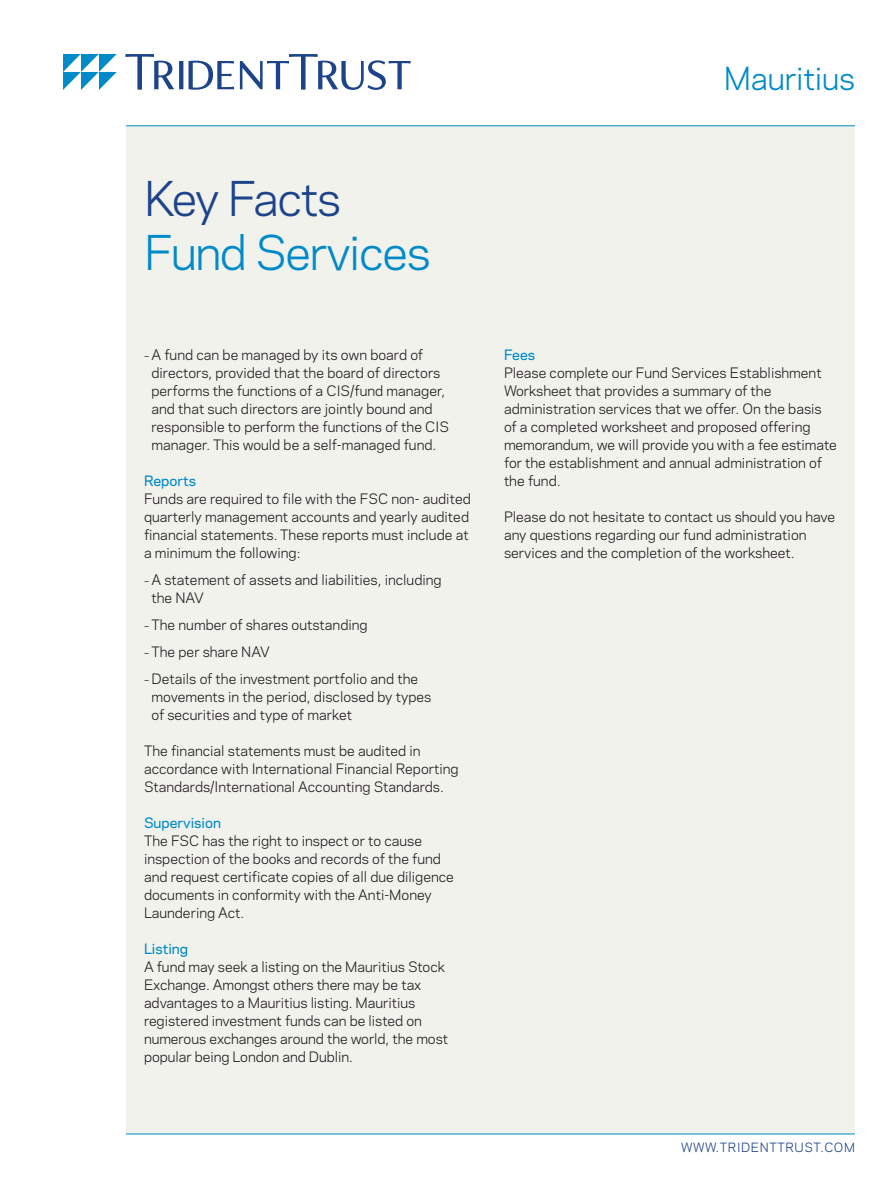
<style>
.page{position:relative;width:891px;height:1188px;background:#fff}
.page>*{position:absolute;margin:0;border:0;box-sizing:border-box;transform-origin:0 0}
.t1{font:45px "Polaris";letter-spacing:-.03em;color:#008ac8}
.t2{font:45px "Polaris";letter-spacing:-.04em;color:#1d448b}
.t3{font:30px "Polaris";letter-spacing:-.01em;color:#008ac8}
._1st_Paragraph{font:13.5px/18px "Polaris";color:#231f20}
.Head_1{font:500 13.5px "Polaris";color:#008ac8}
.t4{font:12px "Polaris";letter-spacing:.05em;color:#1d448b}
.s1{font-size:10.5px}
</style>
<div class="page">
<div style="left:126px;top:126px;width:729px;height:1008px;background:#f2f2ed"></div>
<hr style="left:126px;top:1134px;width:729px;height:1px;background:#008ac8">
<hr style="left:126px;top:126px;width:729px;height:1px;background:#008ac8">
<svg style="left:126px;top:54px;width:285px;height:36px"></svg>
<svg style="left:63px;top:54px;width:54px;height:36px"></svg>
<h2 class="t3" style="left:724px;top:56px;width:133px">Mauritius</h2>
<h1 class="t2" style="left:144px;top:165px;width:199px">Key Facts</h1>
<h1 class="t1" style="left:144px;top:219px;width:288px">Fund Services</h1>
<p class="_1st_Paragraph" style="left:152px;top:345px;width:299px;text-indent:-8px"><span class="s1">–</span> A fund can be managed by its own board of directors, provided that the board of directors performs the functions of a CIS/fund manager, and that such directors are jointly bound and responsible to perform the functions of the CIS manager. This would be a self-managed fund.</p>
<p class="Head_1" style="left:144px;top:471px;width:54px">Reports</p>
<p class="_1st_Paragraph" style="left:144px;top:489px;width:328px">Funds are required to file with the FSC non- audited quarterly management accounts and yearly audited financial statements. These reports must include at a minimum the following:</p>
<p class="_1st_Paragraph" style="left:152px;top:570px;width:292px;text-indent:-8px"><span class="s1">–</span> A statement of assets and liabilities, including the NAV</p>
<p class="_1st_Paragraph" style="left:144px;top:615px;width:225px"><span class="s1">–</span> The number of shares outstanding</p>
<p class="_1st_Paragraph" style="left:144px;top:642px;width:127px"><span class="s1">–</span> The per share NAV</p>
<p class="_1st_Paragraph" style="left:152px;top:669px;width:281px;text-indent:-8px"><span class="s1">–</span> Details of the investment portfolio and the movements in the period, disclosed by types of securities and type of market</p>
<p class="_1st_Paragraph" style="left:144px;top:741px;width:316px">The financial statements must be audited in accordance with International Financial Reporting<br>Standards/International Accounting Standards.</p>
<p class="Head_1" style="left:144px;top:813px;width:78px">Supervision</p>
<p class="_1st_Paragraph" style="left:144px;top:831px;width:311px">The FSC has the right to inspect or to cause inspection of the books and records of the fund and request certificate copies of all due diligence documents in conformity with the Anti-Money Laundering Act.</p>
<p class="Head_1" style="left:144px;top:939px;width:46px">Listing</p>
<p class="_1st_Paragraph" style="left:144px;top:957px;width:306px">A fund may seek a listing on the Mauritius Stock Exchange. Amongst others there may be tax advantages to a Mauritius listing. Mauritius registered investment funds can be listed on numerous exchanges around the world, the most popular being London and Dublin.</p>
<p class="Head_1" style="left:504px;top:345px;width:33px">Fees</p>
<p class="_1st_Paragraph" style="left:504px;top:363px;width:334px">Please complete our Fund Services Establishment Worksheet that provides a summary of the administration services that we offer. On the basis of a completed worksheet and proposed offering memorandum, we will provide you with a fee estimate for the establishment and annual administration of the fund.</p>
<p class="_1st_Paragraph" style="left:504px;top:507px;width:333px">Please do not hesitate to contact us should you have any questions regarding our fund administration services and the completion of the worksheet.</p>
<p class="t4" style="left:681px;top:1138px;width:175px">WWW.TRIDENTTRUST.COM</p>
</div>
